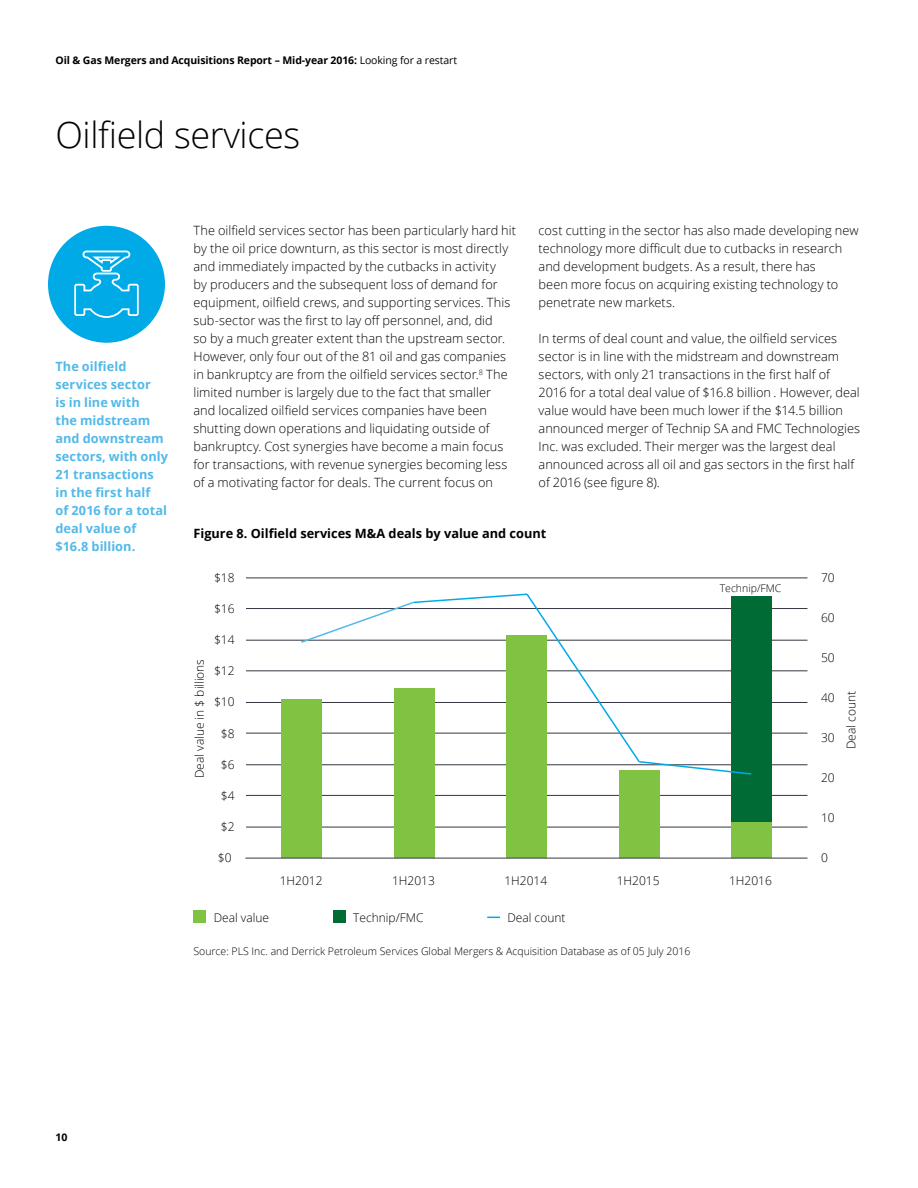
<style>
.page{position:relative;width:918px;height:1188px;background:#fff}
.page>*{position:absolute;margin:0;border:0;box-sizing:border-box;transform-origin:0 0}
.t1{font:300 36px "Open Sans";letter-spacing:-.01em;color:#000}
.t2{font:300 12.75px/18px "Open Sans";letter-spacing:.005em;color:#000}
.t3{font:700 12.75px/18px "Open Sans";letter-spacing:.005em;color:#52b9e9}
.t4{font:700 12.75px "Open Sans";color:#000}
.t5{font:300 12px "Open Sans";color:#000}
.t6{font:300 10.5px "Open Sans";color:#000}
.t7{font:700 10.5px "Open Sans";letter-spacing:-.01em;color:#000}
.s1{font-weight:400}
</style>
<div class="page">
<hr style="left:246px;top:578px;width:561px;height:1px;background:#343741">
<hr style="left:246px;top:608px;width:561px;height:1px;background:#343741">
<hr style="left:246px;top:640px;width:561px;height:1px;background:#343741">
<hr style="left:246px;top:671px;width:561px;height:1px;background:#343741">
<hr style="left:246px;top:702px;width:561px;height:1px;background:#343741">
<hr style="left:246px;top:733px;width:561px;height:1px;background:#343741">
<hr style="left:246px;top:765px;width:561px;height:1px;background:#343741">
<hr style="left:246px;top:795px;width:561px;height:1px;background:#343741">
<hr style="left:246px;top:827px;width:561px;height:1px;background:#343741">
<div style="left:731px;top:822px;width:40px;height:36px;background:#80c342"></div>
<div style="left:619px;top:770px;width:40px;height:88px;background:#80c342"></div>
<div style="left:506px;top:635px;width:40px;height:223px;background:#80c342"></div>
<div style="left:394px;top:688px;width:40px;height:170px;background:#80c342"></div>
<div style="left:281px;top:699px;width:40px;height:159px;background:#80c342"></div>
<div style="left:731px;top:596px;width:40px;height:226px;background:#006b35"></div>
<hr style="left:245px;top:858px;width:562px;height:1px;background:#343741">
<svg style="left:299px;top:593px;width:453px;height:183px"></svg>
<div style="left:194px;top:910px;width:12px;height:13px;background:#80c342"></div>
<div style="left:333px;top:910px;width:13px;height:13px;background:#006b35"></div>
<svg style="left:487px;top:917px;width:13px;height:1px"></svg>
<div style="left:48px;top:226px;width:117px;height:117px;background:#00aae7;border-radius:50%"></div>
<svg style="left:73px;top:250px;width:67px;height:93px"></svg>
<p class="t7" style="left:56px;top:53px;width:403px">Oil &amp; Gas Mergers and Acquisitions Report – Mid-year 2016: <span class="s1">Looking for a restart</span></p>
<h1 class="t1" style="left:56px;top:110px;width:246px">Oilfield services</h1>
<p class="t3" style="left:56px;top:357px;width:114px">The oilfield services sector<br>is in line with<br>the midstream and downstream sectors, with only<br>21 transactions in the first half<br>of 2016 for a total deal value of $16.8 billion.</p>
<p class="t2" style="left:193px;top:221px;width:324px">The oilfield services sector has been particularly hard hit by the oil price downturn, as this sector is most directly and immediately impacted by the cutbacks in activity<br>by producers and the subsequent loss of demand for equipment, oilfield crews, and supporting services. This sub-sector was the first to lay off personnel, and, did<br>so by a much greater extent than the upstream sector.<br>However, only four out of the 81 oil and gas companies in bankruptcy are from the oilfield services sector.<sup>8</sup> The limited number is largely due to the fact that smaller<br>and localized oilfield services companies have been shutting down operations and liquidating outside of bankruptcy. Cost synergies have become a main focus for transactions, with revenue synergies becoming less of a motivating factor for deals. The current focus on</p>
<p class="t2" style="left:539px;top:221px;width:322px">cost cutting in the sector has also made developing new technology more difficult due to cutbacks in research and development budgets. As a result, there has<br>been more focus on acquiring existing technology to penetrate new markets.</p>
<p class="t2" style="left:539px;top:329px;width:323px">In terms of deal count and value, the oilfield services sector is in line with the midstream and downstream sectors, with only 21 transactions in the first half of 2016 for a total deal value of $16.8 billion . However, deal value would have been much lower if the $14.5 billion announced merger of Technip SA and FMC Technologies Inc. was excluded. Their merger was the largest deal announced across all oil and gas sectors in the first half of 2016 (see figure 8).</p>
<p class="t4" style="left:194px;top:525px;width:354px">Figure 8. Oilfield services M&amp;A deals by value and count</p>
<p class="t5" style="left:214px;top:569px;width:22px">$18</p>
<p class="t5" style="left:214px;top:600px;width:22px">$16</p>
<p class="t5" style="left:191px;top:778px;width:121px;rotate:-90deg">Deal value in $ billions</p>
<p class="t5" style="left:214px;top:632px;width:22px">$14</p>
<p class="t5" style="left:214px;top:663px;width:22px">$12</p>
<p class="t5" style="left:214px;top:694px;width:22px">$10</p>
<p class="t5" style="left:221px;top:725px;width:15px">$8</p>
<p class="t5" style="left:221px;top:756px;width:15px">$6</p>
<p class="t5" style="left:221px;top:787px;width:15px">$4</p>
<p class="t5" style="left:221px;top:818px;width:15px">$2</p>
<p class="t5" style="left:218px;top:850px;width:15px">$0</p>
<p class="t6" style="left:720px;top:581px;width:63px">Technip/FMC</p>
<p class="t5" style="left:280px;top:873px;width:44px">1H2012</p>
<p class="t5" style="left:392px;top:873px;width:44px">1H2013</p>
<p class="t5" style="left:504px;top:873px;width:44px">1H2014</p>
<p class="t5" style="left:617px;top:873px;width:44px">1H2015</p>
<p class="t5" style="left:729px;top:873px;width:44px">1H2016</p>
<p class="t5" style="left:214px;top:909px;width:57px">Deal value</p>
<p class="t5" style="left:353px;top:909px;width:72px">Technip/FMC</p>
<p class="t5" style="left:507px;top:909px;width:60px">Deal count</p>
<p class="t6" style="left:194px;top:944px;width:498px">Source: PLS Inc. and Derrick Petroleum Services Global Mergers &amp; Acquisition Database as of 05 July 2016</p>
<p class="t5" style="left:821px;top:569px;width:15px">70</p>
<p class="t5" style="left:821px;top:609px;width:15px">60</p>
<p class="t5" style="left:821px;top:649px;width:15px">50</p>
<p class="t5" style="left:821px;top:689px;width:15px">40</p>
<p class="t5" style="left:821px;top:730px;width:15px">30</p>
<p class="t5" style="left:821px;top:770px;width:15px">20</p>
<p class="t5" style="left:843px;top:749px;width:60px;rotate:-90deg">Deal count</p>
<p class="t5" style="left:821px;top:810px;width:15px">10</p>
<p class="t5" style="left:821px;top:850px;width:8px">0</p>
<p class="t7" style="left:56px;top:1129px;width:13px">10</p>
</div>
